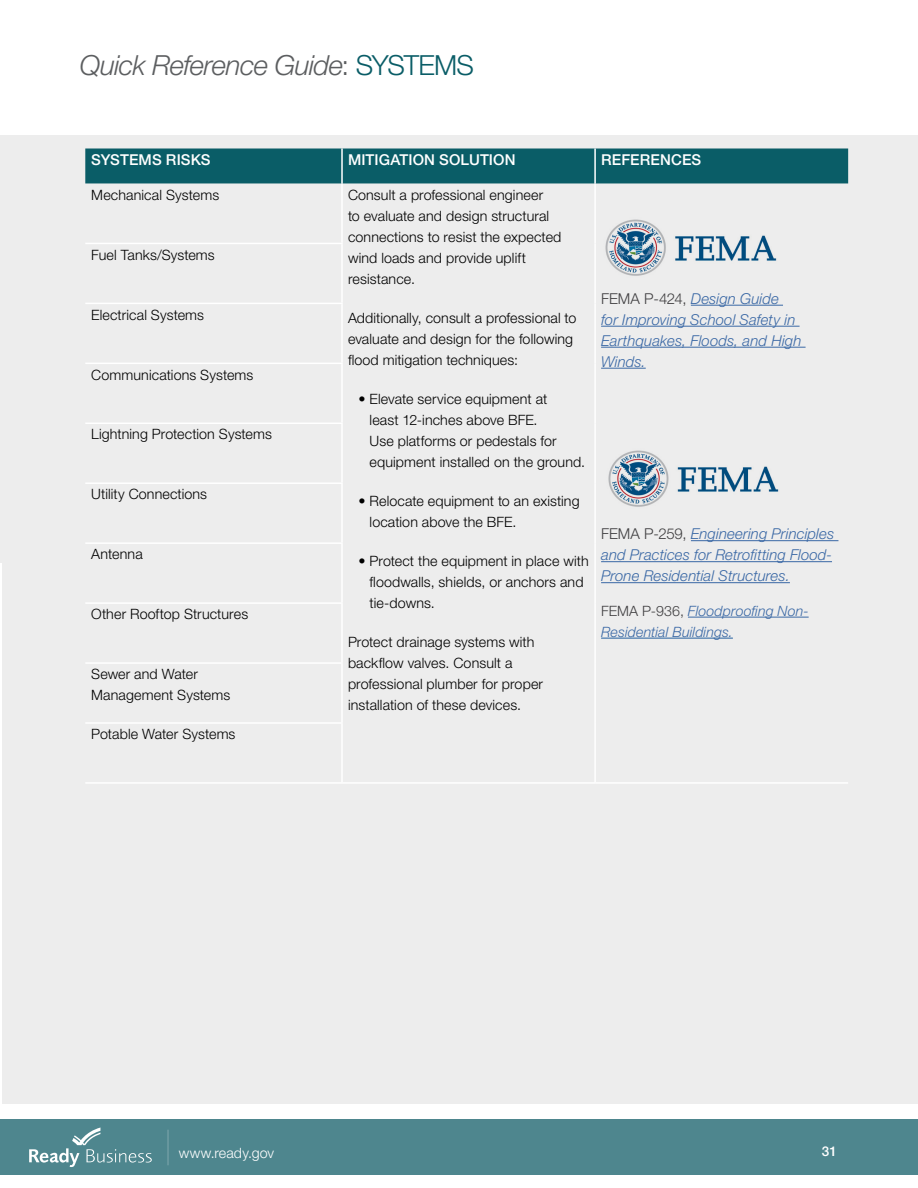
<style>
.page{position:relative;width:918px;height:1188px;background:#fff}
.page>*{position:absolute;margin:0;border:0;box-sizing:border-box;transform-origin:0 0}
.t1{font:italic 300 27.75px "Helvetica Neue LT Std";letter-spacing:-.02em;color:#5c5e60}
.t2{font:italic 300 15px/21px "Helvetica Neue LT Std";letter-spacing:.005em;color:#3a68a5}
.t3{font:500 15px "Helvetica Neue LT Std";letter-spacing:.005em;color:#fff}
.t4{font:300 14.25px/21px "Helvetica Neue LT Std";letter-spacing:.01em;color:#000}
.t5{font:italic 300 14.25px/21px "Helvetica Neue LT Std";letter-spacing:.01em;color:#3a68a5}
.t6{font:300 14.25px "Helvetica Neue LT Std";letter-spacing:.01em;color:#fff}
.t7{font:500 13.5px "Helvetica Neue LT Std";color:#fff}
.s1{font-style:normal}
.s2{font-style:normal;color:#0a5d67}
.s3{font-style:normal;color:#414042}
</style>
<div class="page">
<div style="left:0;top:1119px;width:918px;height:55px;background:#4e868e"></div>
<svg style="left:29px;top:1128px;width:123px;height:39px"></svg>
<hr style="left:167px;top:1130px;width:2px;height:35px;background:#fff">
<hr style="left:0;top:135px;width:1px;height:428px;background:#ededed">
<div style="left:2px;top:135px;width:916px;height:969px;background:#ededed"></div>
<div style="left:85px;top:148px;width:763px;height:35px;background:#0a5d67"></div>
<hr style="left:341px;top:149px;width:2px;height:34px;background:#fff">
<hr style="left:594px;top:149px;width:2px;height:34px;background:#fff">
<hr style="left:341px;top:183px;width:2px;height:60px;background:#fff">
<hr style="left:594px;top:183px;width:2px;height:60px;background:#fff">
<hr style="left:594px;top:243px;width:2px;height:60px;background:#fff">
<hr style="left:594px;top:303px;width:2px;height:60px;background:#fff">
<hr style="left:594px;top:363px;width:2px;height:60px;background:#fff">
<hr style="left:594px;top:423px;width:2px;height:60px;background:#fff">
<hr style="left:594px;top:483px;width:2px;height:60px;background:#fff">
<hr style="left:594px;top:543px;width:2px;height:60px;background:#fff">
<hr style="left:594px;top:603px;width:2px;height:60px;background:#fff">
<hr style="left:594px;top:663px;width:2px;height:60px;background:#fff">
<hr style="left:594px;top:723px;width:2px;height:59px;background:#fff">
<hr style="left:341px;top:244px;width:2px;height:59px;background:#fff">
<hr style="left:341px;top:304px;width:2px;height:59px;background:#fff">
<hr style="left:341px;top:364px;width:2px;height:59px;background:#fff">
<hr style="left:341px;top:664px;width:2px;height:58px;background:#fff">
<hr style="left:341px;top:724px;width:2px;height:58px;background:#fff">
<hr style="left:85px;top:243px;width:258px;height:1px;background:#fff">
<hr style="left:342px;top:782px;width:253px;height:2px;background:#fff">
<hr style="left:595px;top:782px;width:253px;height:2px;background:#fff">
<hr style="left:85px;top:303px;width:258px;height:1px;background:#fff">
<hr style="left:85px;top:363px;width:258px;height:1px;background:#fff">
<hr style="left:85px;top:782px;width:257px;height:2px;background:#fff">
<hr style="left:85px;top:423px;width:258px;height:1px;background:#fff">
<hr style="left:341px;top:424px;width:2px;height:58px;background:#fff">
<hr style="left:341px;top:484px;width:2px;height:58px;background:#fff">
<hr style="left:341px;top:544px;width:2px;height:58px;background:#fff">
<hr style="left:341px;top:604px;width:2px;height:58px;background:#fff">
<hr style="left:85px;top:482px;width:258px;height:2px;background:#fff">
<hr style="left:85px;top:542px;width:258px;height:2px;background:#fff">
<hr style="left:85px;top:602px;width:258px;height:2px;background:#fff">
<hr style="left:85px;top:662px;width:258px;height:2px;background:#fff">
<hr style="left:85px;top:722px;width:258px;height:2px;background:#fff">
<hr style="left:691px;top:305px;width:92px;height:1px;background:#3a68a5">
<hr style="left:601px;top:326px;width:199px;height:1px;background:#3a68a5">
<hr style="left:601px;top:347px;width:205px;height:1px;background:#3a68a5">
<hr style="left:601px;top:368px;width:45px;height:1px;background:#3a68a5">
<hr style="left:691px;top:540px;width:147px;height:1px;background:#3a68a5">
<hr style="left:601px;top:561px;width:231px;height:1px;background:#3a68a5">
<hr style="left:601px;top:582px;width:189px;height:1px;background:#3a68a5">
<hr style="left:688px;top:617px;width:121px;height:1px;background:#3a68a5">
<hr style="left:601px;top:638px;width:132px;height:1px;background:#215e9e">
<img style="left:608px;top:450px;width:171px;height:57px">
<img style="left:605px;top:219px;width:172px;height:57px">
<h3 class="t1" style="left:80px;top:49px;width:396px">Quick Reference Guide<span class="s1">:</span> <span class="s2">SYSTEMS</span></h3>
<p class="t3" style="left:91px;top:151px;width:121px">SYSTEMS RISKS</p>
<p class="t3" style="left:348px;top:151px;width:169px">MITIGATION SOLUTION</p>
<p class="t3" style="left:601px;top:151px;width:102px">REFERENCES</p>
<p class="t4" style="left:91px;top:184px;width:129px">Mechanical Systems</p>
<p class="t4" style="left:348px;top:184px;width:215px">Consult a professional engineer<br>to evaluate and design structural connections to resist the expected wind loads and provide uplift resistance.</p>
<p class="t4" style="left:348px;top:307px;width:230px">Additionally, consult a professional to evaluate and design for the following flood mitigation techniques:</p>
<p class="t4" style="left:370px;top:388px;width:217px;text-indent:-11px">• Elevate service equipment at<br>least 12-inches above BFE.<br>Use platforms or pedestals for equipment installed on the ground.</p>
<p class="t4" style="left:370px;top:490px;width:212px;text-indent:-11px">• Relocate equipment to an existing location above the BFE.</p>
<p class="t4" style="left:370px;top:550px;width:221px;text-indent:-11px">• Protect the equipment in place with floodwalls, shields, or anchors and tie-downs.</p>
<p class="t4" style="left:348px;top:631px;width:197px">Protect drainage systems with backflow valves. Consult a professional plumber for proper installation of these devices.</p>
<p class="t4" style="left:91px;top:244px;width:125px">Fuel Tanks/Systems</p>
<p class="t2" style="left:601px;top:288px;width:202px"><span class="s3">FEMA P-424,</span> Design Guide<br>for Improving School Safety in<br>Earthquakes, Floods, and High<br>Winds.</p>
<p class="t4" style="left:91px;top:304px;width:114px">Electrical Systems</p>
<p class="t4" style="left:91px;top:364px;width:164px">Communications Systems</p>
<p class="t4" style="left:91px;top:424px;width:182px">Lightning Protection Systems</p>
<p class="t4" style="left:91px;top:484px;width:117px">Utility Connections</p>
<p class="t2" style="left:601px;top:523px;width:235px"><span class="s3">FEMA P-259,</span> Engineering Principles and Practices for Retrofitting Flood-<br>Prone Residential Structures.</p>
<p class="t5" style="left:601px;top:600px;width:209px"><span class="s3">FEMA P-936,</span> Floodproofing Non-<br>Residential Buildings.</p>
<p class="t4" style="left:91px;top:543px;width:53px">Antenna</p>
<p class="t4" style="left:91px;top:603px;width:158px">Other Rooftop Structures</p>
<p class="t4" style="left:91px;top:663px;width:141px">Sewer and Water<br>Management Systems</p>
<p class="t4" style="left:91px;top:723px;width:146px">Potable Water Systems</p>
<p class="t6" style="left:179px;top:1144px;width:97px">www.ready.gov</p>
<p class="t7" style="left:822px;top:1144px;width:17px">31</p>
</div>
